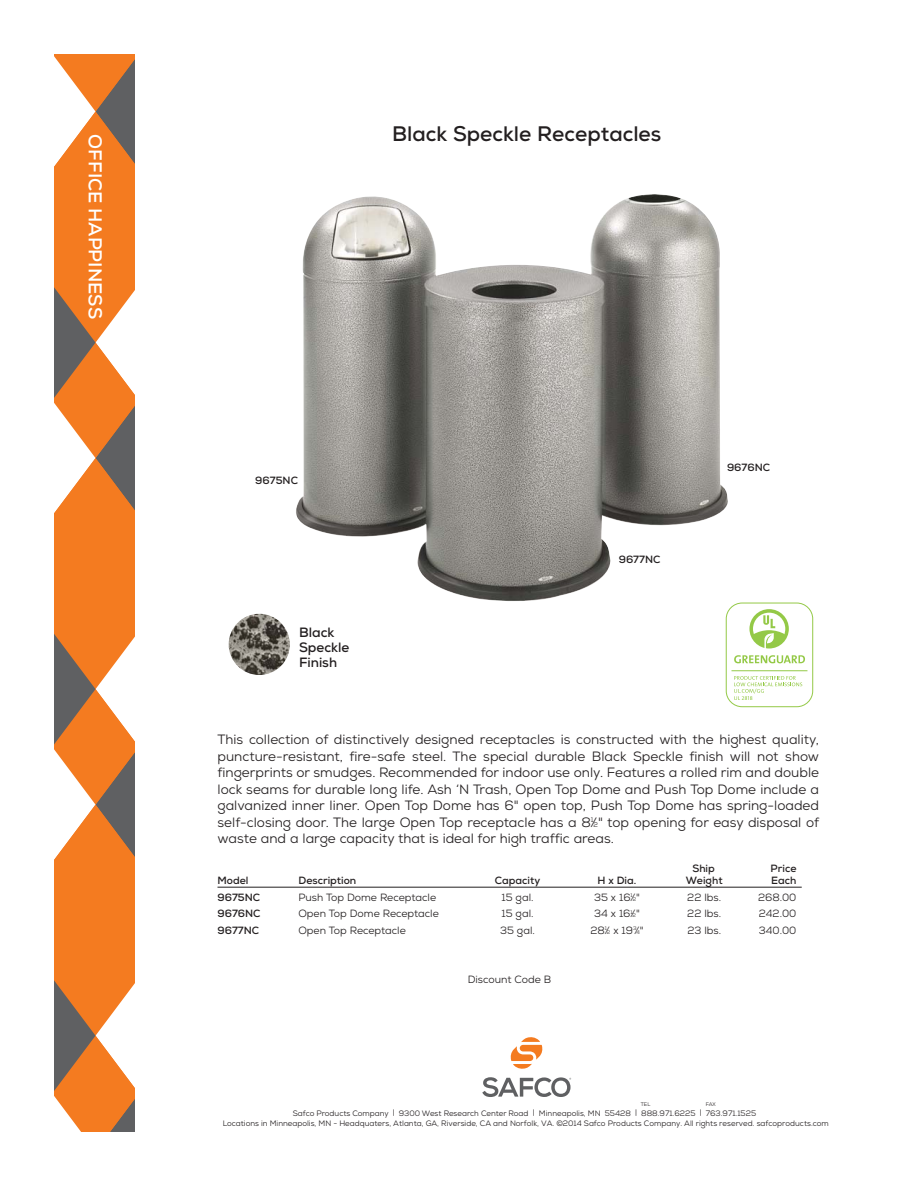
<style>
.page{position:relative;width:918px;height:1188px;background:#fff}
.page>*{position:absolute;margin:0;border:0;box-sizing:border-box;transform-origin:0 0}
.t1{font:700 21px "Nexa";color:#231f20}
.t2{font:700 18.6px "Nexa";color:#fff}
.t3{font:13.5px/16.5px "Nexa";color:#231f20;text-align:justify}
.t4{font:700 13.5px/15px "Nexa";color:#231f20}
.t5{font:10.5px "Nexa";color:#231f20}
.t6{font:700 10.5px "Nexa";color:#231f20}
.t7{font:7.8px/10.4px "Nexa";color:#231f20}
.t8{font:5.25px "Nexa";color:#231f20}
.s1{font-size:6.75px}
.s2{font-size:5.25px}
</style>
<div class="page">
<svg style="left:482px;top:1077px;width:89px;height:20px"></svg>
<svg style="left:510px;top:1037px;width:33px;height:32px"></svg>
<svg style="left:54px;top:54px;width:81px;height:1078px"></svg>
<img style="left:296px;top:194px;width:432px;height:407px">
<hr style="left:218px;top:887px;width:584px;height:1px;background:#231f20">
<img style="left:229px;top:614px;width:61px;height:61px;border-radius:50%">
<div style="left:726px;top:603px;width:87px;height:104px;border:1px solid #94c947;border-radius:16px"></div>
<svg style="left:749px;top:609px;width:40px;height:40px"></svg>
<svg style="left:734px;top:676px;width:68px;height:24px"></svg>
<hr style="left:731px;top:670px;width:76px;height:1px;background:#94c947">
<svg style="left:734px;top:655px;width:71px;height:8px"></svg>
<h2 class="t2" style="left:102px;top:134px;width:186px;rotate:90deg">OFFICE HAPPINESS</h2>
<h1 class="t1" style="left:392px;top:126px;width:271px">Black Speckle Receptacles</h1>
<p class="t6" style="left:255px;top:477px;width:44px">9675NC</p>
<p class="t4" style="left:299px;top:627px;width:52px">Black<br>Speckle<br>Finish</p>
<p class="t6" style="left:619px;top:556px;width:43px">9677NC</p>
<p class="t6" style="left:727px;top:464px;width:45px">9676NC</p>
<p class="t3" style="left:217px;top:733px;width:603px">This collection of distinctively designed receptacles is constructed with the highest quality, puncture-resistant, fire-safe steel. The special durable Black Speckle finish will not show fingerprints or smudges. Recommended for indoor use only. Features a rolled rim and double lock seams for durable long life. Ash ‘N Trash, Open Top Dome and Push Top Dome include a galvanized inner liner. Open Top Dome has 6" open top, Push Top Dome has spring-loaded self-closing door. The large Open Top receptacle has a 8<sup>1</sup>⁄<span class="s1">2</span>" top opening for easy disposal of waste and a large capacity that is ideal for high traffic areas.</p>
<p class="t6" style="left:692px;top:864px;width:24px">Ship</p>
<p class="t6" style="left:771px;top:864px;width:27px">Price</p>
<p class="t6" style="left:218px;top:877px;width:33px">Model</p>
<p class="t6" style="left:299px;top:877px;width:59px">Description</p>
<p class="t6" style="left:495px;top:877px;width:47px">Capacity</p>
<p class="t6" style="left:598px;top:877px;width:40px">H x Dia.</p>
<p class="t6" style="left:686px;top:877px;width:38px">Weight</p>
<p class="t6" style="left:771px;top:877px;width:27px">Each</p>
<p class="t6" style="left:218px;top:893px;width:44px">9675NC</p>
<p class="t5" style="left:299px;top:893px;width:139px">Push Top Dome Receptacle</p>
<p class="t5" style="left:501px;top:893px;width:34px">15 gal.</p>
<p class="t5" style="left:594px;top:893px;width:47px">35 x 16<sup>1</sup>⁄<span class="s2">2</span>"</p>
<p class="t5" style="left:687px;top:893px;width:35px">22 lbs.</p>
<p class="t5" style="left:758px;top:893px;width:40px">268.00</p>
<p class="t6" style="left:218px;top:910px;width:45px">9676NC</p>
<p class="t5" style="left:299px;top:910px;width:142px">Open Top Dome Receptacle</p>
<p class="t5" style="left:501px;top:910px;width:34px">15 gal.</p>
<p class="t5" style="left:594px;top:910px;width:47px">34 x 16<sup>1</sup>⁄<span class="s2">2</span>"</p>
<p class="t5" style="left:687px;top:910px;width:35px">22 lbs.</p>
<p class="t5" style="left:759px;top:910px;width:39px">242.00</p>
<p class="t6" style="left:218px;top:926px;width:43px">9677NC</p>
<p class="t5" style="left:299px;top:926px;width:109px">Open Top Receptacle</p>
<p class="t5" style="left:500px;top:926px;width:36px">35 gal.</p>
<p class="t5" style="left:590px;top:926px;width:55px">28<sup>1</sup>⁄<span class="s2">2</span> x 19<sup>3</sup>⁄<span class="s2">4</span>"</p>
<p class="t5" style="left:687px;top:926px;width:35px">23 lbs.</p>
<p class="t5" style="left:759px;top:926px;width:39px">340.00</p>
<p class="t5" style="left:468px;top:976px;width:85px">Discount Code B</p>
<p class="t8" style="left:641px;top:1102px;width:11px">TEL</p>
<p class="t8" style="left:706px;top:1102px;width:12px">FAX</p>
<p class="t7" style="left:223px;top:1109px;width:608px;text-indent:70px">Safco Products Company<br>Locations in Minneapolis, MN - Headquaters, Atlanta, GA, Riverside, CA and Norfolk, VA. ©2014 Safco Products Company. All rights reserved. safcoproducts.com</p>
<p class="t7" style="left:393px;top:1109px;width:365px">| 9300 West Research Center Road | Minneapolis, MN 55428 | 888.971.6225 | 763.971.1525</p>
</div>
